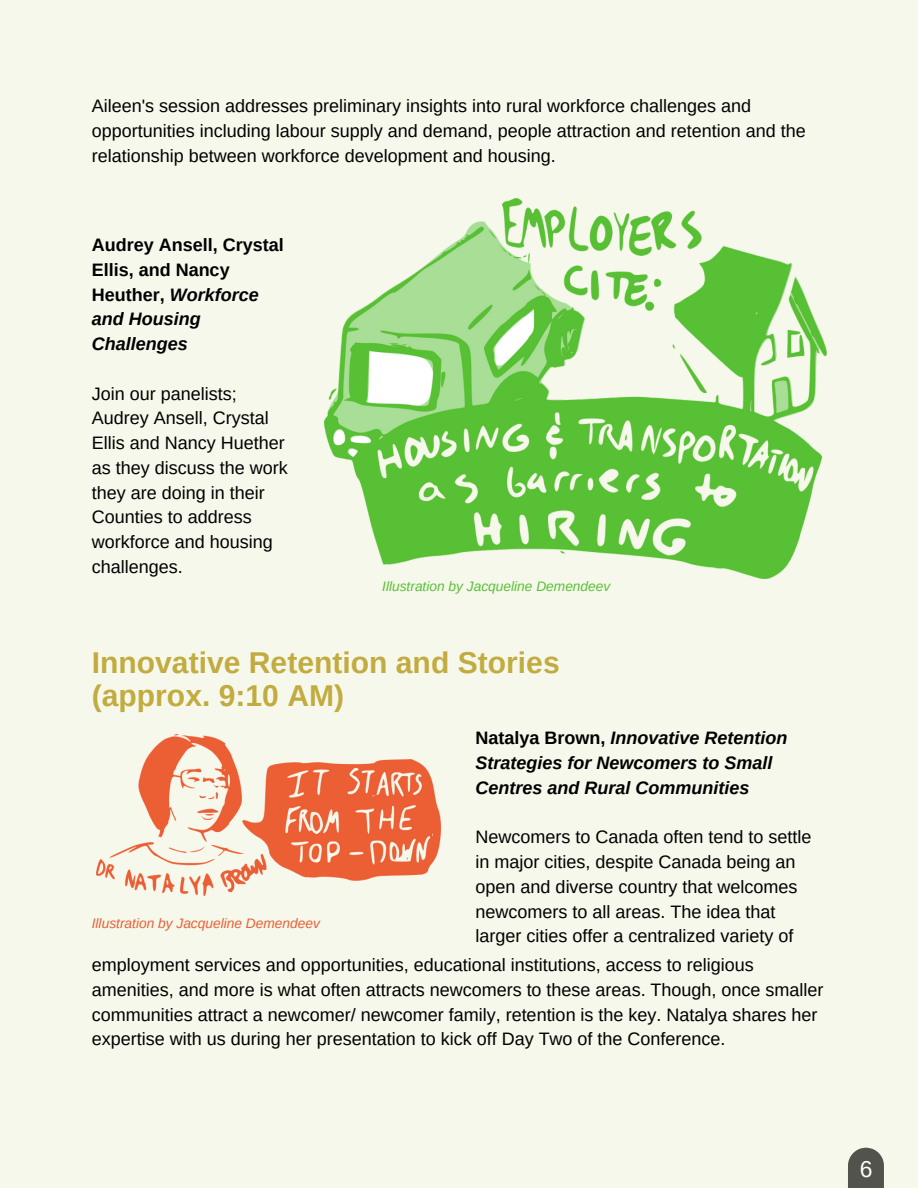
<style>
.page{position:relative;width:918px;height:1188px;background:#f6f8eb}
.page>*{position:absolute;margin:0;border:0;box-sizing:border-box;transform-origin:0 0}
.t1{font:700 30.15px "Arimo";color:#c2ac3f}
.t2{font:22.95px "Arimo";color:#fff}
.t3{font:18px/24.8px "Arimo";color:#000}
.t4{font:italic 700 18px/24.8px "Arimo";color:#000}
.t5{font:700 18px/24.8px "Arimo";color:#000}
.t6{font:italic 13.8px "Arimo";color:#5ac036}
.t7{font:italic 13.8px "Arimo";color:#ec5e34}
.s1{font-style:italic}
.s2{font-style:normal}
</style>
<div class="page">
<img style="left:325px;top:198px;width:502px;height:381px">
<img style="left:97px;top:734px;width:344px;height:161px">
<svg style="left:848px;top:1148px;width:36px;height:40px"></svg>
<p class="t3" style="left:92px;top:94px;width:716px">Aileen's session addresses preliminary insights into rural workforce challenges and opportunities including labour supply and demand, people attraction and retention and the relationship between workforce development and housing.</p>
<p class="t5" style="left:92px;top:233px;width:193px">Audrey Ansell, Crystal<br>Ellis, and Nancy<br>Heuther, <span class="s1">Workforce and Housing<br>Challenges</span></p>
<p class="t3" style="left:92px;top:381px;width:197px">Join our panelists;<br>Audrey Ansell, Crystal<br>Ellis and Nancy Huether as they discuss the work they are doing in their<br>Counties to address workforce and housing challenges.</p>
<p class="t6" style="left:382px;top:578px;width:230px">Illustration by Jacqueline Demendeev</p>
<p class="t1" style="left:92px;top:646px;width:469px">Innovative Retention and Stories</p>
<p class="t1" style="left:92px;top:678px;width:254px">(approx. 9:10 AM)</p>
<p class="t4" style="left:476px;top:726px;width:313px"><span class="s2">Natalya Brown,</span> Innovative Retention<br>Strategies for Newcomers to Small<br>Centres and Rural Communities</p>
<p class="t3" style="left:476px;top:825px;width:337px">Newcomers to Canada often tend to settle in major cities, despite Canada being an open and diverse country that welcomes newcomers to all areas. The idea that larger cities offer a centralized variety of</p>
<p class="t3" style="left:92px;top:952px;width:733px">employment services and opportunities, educational institutions, access to religious amenities, and more is what often attracts newcomers to these areas. Though, once smaller communities attract a newcomer/ newcomer family, retention is the key. Natalya shares her expertise with us during her presentation to kick off Day Two of the Conference.</p>
<p class="t7" style="left:92px;top:915px;width:230px">Illustration by Jacqueline Demendeev</p>
<p class="t2" style="left:860px;top:1156px;width:14px">6</p>
</div>
